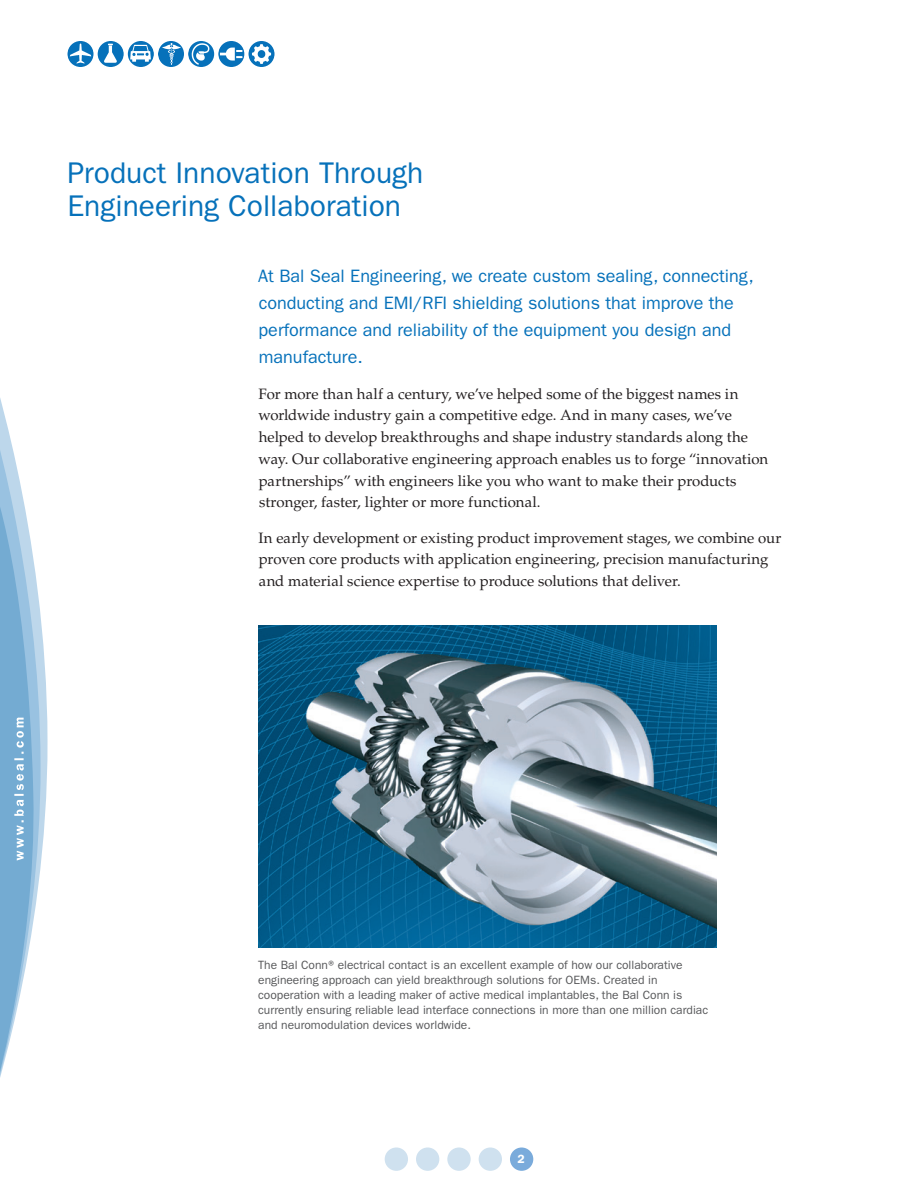
<style>
.page{position:relative;width:918px;height:1188px;background:#fff}
.page>*{position:absolute;margin:0;border:0;box-sizing:border-box;transform-origin:0 0}
.TITLE_HEAD{font:30px/33px "ITC Franklin Gothic Std";color:#0671ba}
.BODY_-_SERIF_-_PALAT{font:18px/27px "ITC Franklin Gothic Std";color:#0671ba}
.BODY_-_SERIF_-_PALAT-2{font:15px/21.8px "Palatino LT Std";color:#231f20}
.CAPTION_-_FRANKLIN{font:12px/15px "ITC Franklin Gothic Std";color:#57585a}
.t1{font:600 12px "ITC Franklin Gothic Std";color:#fff}
</style>
<div class="page">
<div style="left:385px;top:1148px;width:23px;height:23px;background:#cfe1ef;border-radius:50%"></div>
<div style="left:416px;top:1148px;width:23px;height:23px;background:#cfe1ef;border-radius:50%"></div>
<div style="left:447px;top:1148px;width:24px;height:23px;background:#cfe1ef;border-radius:50%"></div>
<div style="left:479px;top:1148px;width:23px;height:23px;background:#cfe1ef;border-radius:50%"></div>
<div style="left:510px;top:1148px;width:23px;height:23px;background:#7aabdb;border-radius:50%"></div>
<img style="left:249px;top:41px;width:26px;height:26px;border-radius:13px">
<img style="left:218px;top:41px;width:26px;height:26px;border-radius:13px">
<img style="left:158px;top:41px;width:26px;height:26px;border-radius:13px">
<img style="left:188px;top:41px;width:26px;height:26px;border-radius:13px">
<img style="left:128px;top:41px;width:26px;height:26px;border-radius:13px">
<img style="left:98px;top:41px;width:26px;height:26px;border-radius:13px">
<img style="left:68px;top:41px;width:26px;height:26px;border-radius:13px">
<svg style="left:0;top:398px;width:48px;height:679px"></svg>
<img style="left:258px;top:625px;width:459px;height:322px">
<p class="TITLE_HEAD" style="left:68px;top:156px;width:357px">Product Innovation Through<br>Engineering Collaboration</p>
<p class="BODY_-_SERIF_-_PALAT" style="left:258px;top:263px;width:497px">At Bal Seal Engineering, we create custom sealing, connecting, conducting and EMI/RFI shielding solutions that improve the performance and reliability of the equipment you design and manufacture.</p>
<p class="BODY_-_SERIF_-_PALAT-2" style="left:258px;top:383px;width:511px">For more than half a century, we’ve helped some of the biggest names in worldwide industry gain a competitive edge. And in many cases, we’ve helped to develop breakthroughs and shape industry standards along the way. Our collaborative engineering approach enables us to forge “innovation partnerships” with engineers like you who want to make their products stronger, faster, lighter or more functional.</p>
<p class="BODY_-_SERIF_-_PALAT-2" style="left:259px;top:527px;width:524px">In early development or existing product improvement stages, we combine our proven core products with application engineering, precision manufacturing and material science expertise to produce solutions that deliver.</p>
<p class="CAPTION_-_FRANKLIN" style="left:258px;top:957px;width:451px">The Bal Conn® electrical contact is an excellent example of how our collaborative engineering approach can yield breakthrough solutions for OEMs. Created in cooperation with a leading maker of active medical implantables, the Bal Conn is currently ensuring reliable lead interface connections in more than one million cardiac and neuromodulation devices worldwide.</p>
<p class="t1" style="left:518px;top:1152px;width:9px">2</p>
</div>
